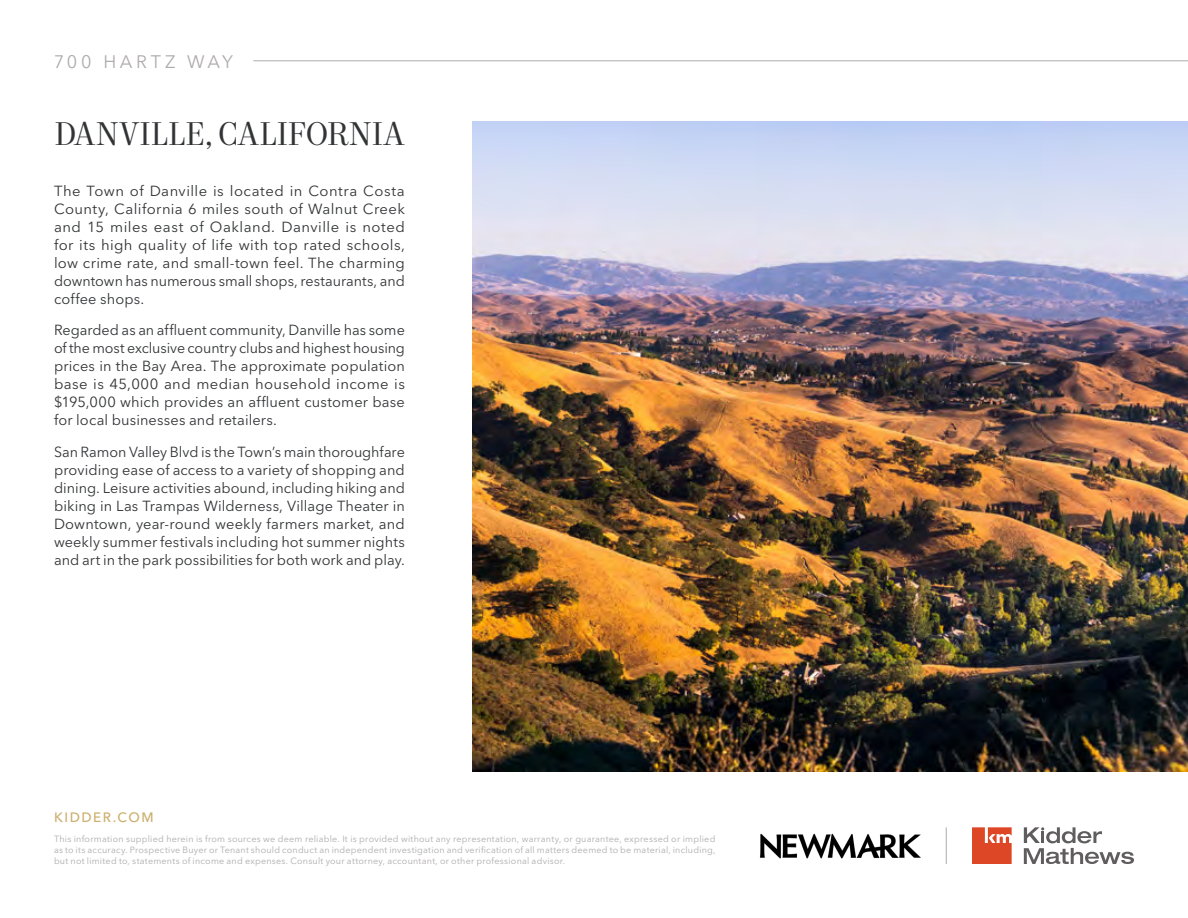
<style>
.page{position:relative;width:1188px;height:918px;background:#fff}
.page>*{position:absolute;margin:0;border:0;box-sizing:border-box;transform-origin:0 0}
.t1{font:33px "Mort Modern 08";letter-spacing:-.02em;color:#323335}
.t2{font:18px "Avenir Next LT Pro";letter-spacing:.205em;color:#afabac}
.t3{font:14.55px/18px "Avenir Next LT Pro";letter-spacing:.005em;color:#323335;text-align:justify}
.t4{font:500 13.5px "Avenir Next LT Pro";letter-spacing:.11em;color:#cbae6c}
.t5{font:9px/10.8px "Avenir Next LT Pro";letter-spacing:.025em;color:#afabac;text-align:justify}
</style>
<div class="page">
<img style="left:472px;top:122px;width:716px;height:649px">
<hr style="left:253px;top:61px;width:935px;height:1px;background:#afabac">
<svg style="left:1024px;top:827px;width:110px;height:37px"></svg>
<svg style="left:972px;top:827px;width:40px;height:37px"></svg>
<hr style="left:946px;top:827px;width:1px;height:37px;background:#afabac">
<img style="left:760px;top:833px;width:161px;height:25px">
<p class="t2" style="left:54px;top:51px;width:181px">700 HARTZ WAY</p>
<h1 class="t1" style="left:54px;top:114px;width:352px">DANVILLE, CALIFORNIA</h1>
<p class="t3" style="left:54px;top:182px;width:352px">The Town of Danville is located in Contra Costa County, California 6 miles south of Walnut Creek and 15 miles east of Oakland. Danville is noted for its high quality of life with top rated schools, low crime rate, and small-town feel. The charming downtown has numerous small shops, restaurants, and coffee shops.</p>
<p class="t3" style="left:54px;top:321px;width:352px">Regarded as an affluent community, Danville has some of the most exclusive country clubs and highest housing prices in the Bay Area. The approximate population base is 45,000 and median household income is $195,000 which provides an affluent customer base for local businesses and retailers.</p>
<p class="t3" style="left:54px;top:443px;width:353px">San Ramon Valley Blvd is the Town’s main thoroughfare providing ease of access to a variety of shopping and dining. Leisure activities abound, including hiking and biking in Las Trampas Wilderness, Village Theater in Downtown, year-round weekly farmers market, and weekly summer festivals including hot summer nights and art in the park possibilities for both work and play.</p>
<p class="t4" style="left:54px;top:809px;width:101px">KIDDER.COM</p>
<p class="t5" style="left:54px;top:834px;width:663px">This information supplied herein is from sources we deem reliable. It is provided without any representation, warranty, or guarantee, expressed or implied as to its accuracy. Prospective Buyer or Tenant should conduct an independent investigation and verification of all matters deemed to be material, including, but not limited to, statements of income and expenses. Consult your attorney, accountant, or other professional advisor.</p>
</div>
